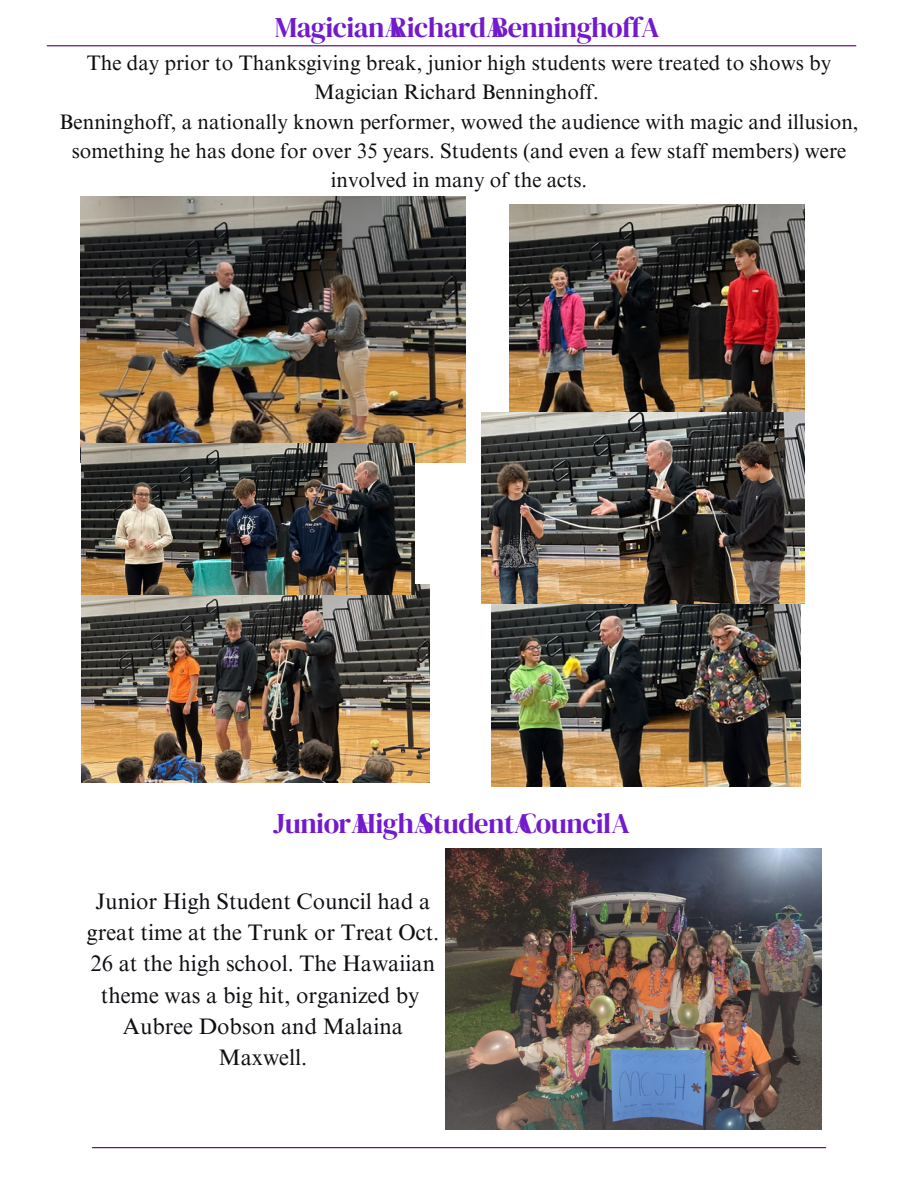
<style>
.page{position:relative;width:918px;height:1188px;background:#fff}
.page>*{position:absolute;margin:0;border:0;box-sizing:border-box;transform-origin:0 0}
.t1{font:28.5px "DM Serif Display";letter-spacing:-.02em;color:#731acd}
.t2{font:22.5px/31.3px "Times NRMT Pro";color:#100e12;text-align:center}
.t3{font:21px/29.2px "Times NRMT Pro";color:#100e12;text-align:center}
</style>
<div class="page">
<hr style="left:92px;top:1147px;width:734px;height:1px;background:#50006c">
<hr style="left:47px;top:45px;width:809px;height:1px;background:#50006c">
<img style="left:80px;top:196px;width:386px;height:267px">
<img style="left:491px;top:603px;width:310px;height:184px">
<img style="left:509px;top:204px;width:295px;height:208px">
<img style="left:482px;top:412px;width:322px;height:191px">
<img style="left:81px;top:585px;width:348px;height:198px">
<img style="left:81px;top:444px;width:333px;height:150px">
<img style="left:446px;top:848px;width:375px;height:282px">
<h2 class="t1" style="left:275px;top:8px;width:386px">MagicianARichardABenninghoffA</h2>
<p class="t3" style="left:87px;top:51px;width:746px">The day prior to Thanksgiving break, junior high students were treated to shows by</p>
<p class="t3" style="left:314px;top:80px;width:286px">Magician Richard Benninghoff.</p>
<p class="t3" style="left:60px;top:109px;width:801px">Benninghoff, a nationally known performer, wowed the audience with magic and illusion, something he has done for over 35 years. Students (and even a few staff members) were</p>
<p class="t3" style="left:331px;top:168px;width:258px">involved in many of the acts.</p>
<h2 class="t1" style="left:273px;top:804px;width:358px">JuniorAHighAStudentACouncilA</h2>
<p class="t2" style="left:87px;top:888px;width:354px">Junior High Student Council had a great time at the Trunk or Treat Oct.<br>26 at the high school. The Hawaiian theme was a big hit, organized by<br>Aubree Dobson and Malaina<br>Maxwell.</p>
</div>
